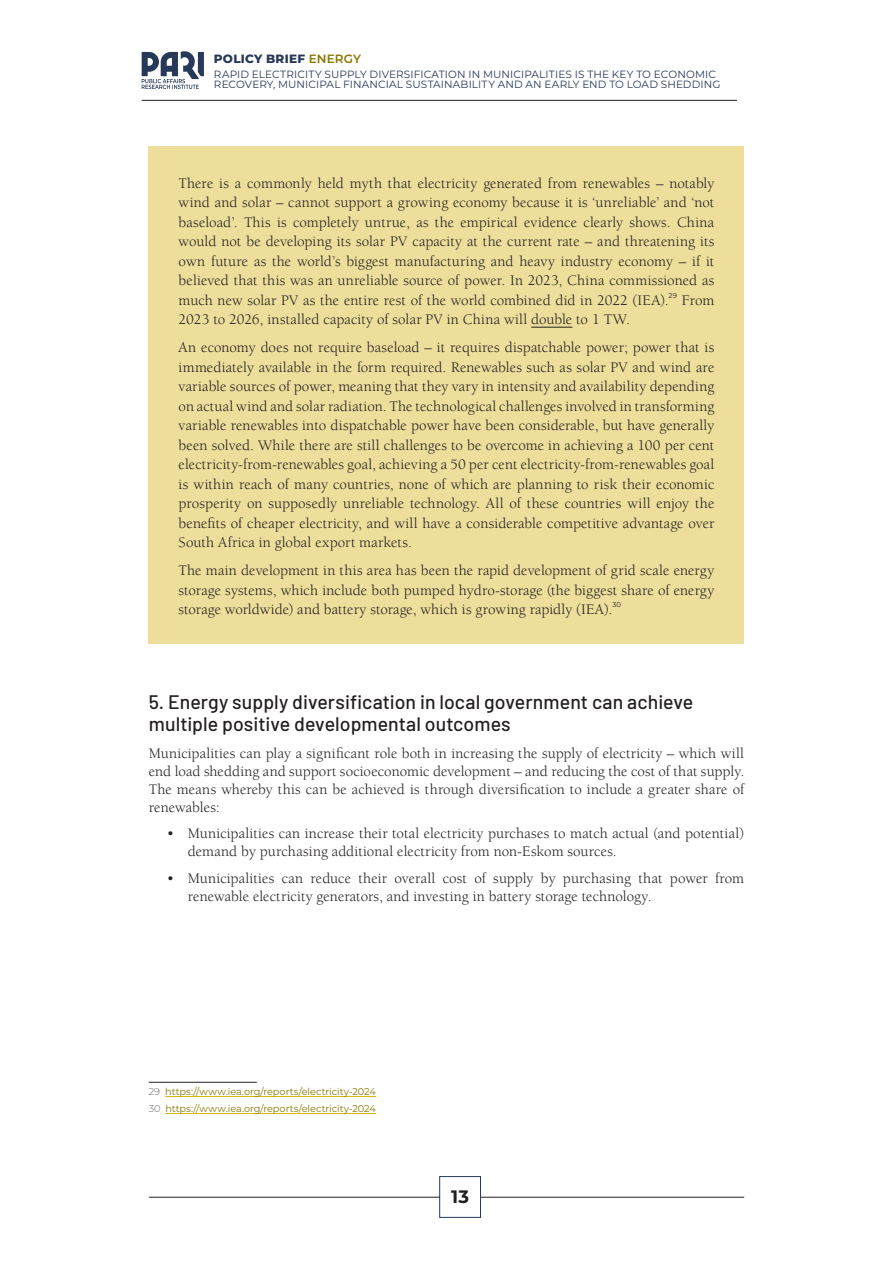
<style>
.page{position:relative;width:893px;height:1263px;background:#fff}
.page>*{position:absolute;margin:0;border:0;box-sizing:border-box;transform-origin:0 0}
.t1{font:500 19.5px/22.5px "Barlow";color:#231f20}
.t2{font:700 18px "Montserrat";color:#231f20}
.t3{font:15px/19.5px "Berkeley";letter-spacing:.005em;color:#231f20;text-align:justify}
.t4{font:800 12px "Montserrat";letter-spacing:.02em;color:#283858}
.t5{font:10.5px/10.5px "Montserrat";letter-spacing:.015em;color:#283858}
.t6{font:9.75px/17px "Montserrat";letter-spacing:-.005em;color:#897700}
.t7{font:7.05px "Montserrat";color:#231f20}
.s1{font-weight:600;color:#897700}
.s2{font-weight:200;color:#231f20}
</style>
<div class="page">
<hr style="left:149px;top:1197px;width:595px;height:1px;background:#231f20">
<div style="left:440px;top:1176px;width:40px;height:41px;background:#fff"></div>
<div style="left:439px;top:1176px;width:42px;height:42px;border:1px solid #283858"></div>
<hr style="left:142px;top:100px;width:595px;height:1px;background:#231f20">
<svg style="left:142px;top:51px;width:62px;height:38px"></svg>
<div style="left:149px;top:147px;width:595px;height:497px;background:#edde9b"></div>
<hr style="left:531px;top:327px;width:41px;height:1px;background:#231f20">
<hr style="left:149px;top:1082px;width:108px;height:1px;background:#231f20">
<hr style="left:165px;top:1096px;width:211px;height:1px;background:#d5b703">
<hr style="left:165px;top:1113px;width:211px;height:1px;background:#d5b703">
<p class="t4" style="left:214px;top:50px;width:149px">POLICY BRIEF <span class="s1">ENERGY</span></p>
<p class="t5" style="left:214px;top:68px;width:508px">RAPID ELECTRICITY SUPPLY DIVERSIFICATION IN MUNICIPALITIES IS THE KEY TO ECONOMIC<br>RECOVERY, MUNICIPAL FINANCIAL SUSTAINABILITY AND AN EARLY END TO LOAD SHEDDING</p>
<p class="t3" style="left:179px;top:173px;width:537px">There is a commonly held myth that electricity generated from renewables – notably wind and solar – cannot support a growing economy because it is ‘unreliable’ and ‘not baseload’. This is completely untrue, as the empirical evidence clearly shows. China would not be developing its solar PV capacity at the current rate – and threatening its own future as the world’s biggest manufacturing and heavy industry economy – if it believed that this was an unreliable source of power. In 2023, China commissioned as much new solar PV as the entire rest of the world combined did in 2022 (IEA).</p>
<p class="t7" style="left:669px;top:290px;width:10px">29</p>
<p class="t3" style="left:682px;top:290px;width:34px">From</p>
<p class="t3" style="left:179px;top:306px;width:537px;line-height:28px">2023 to 2026, installed capacity of solar PV in China will double to 1 TW.<br>An economy does not require baseload – it requires dispatchable power; power that is</p>
<p class="t3" style="left:179px;top:357px;width:537px">immediately available in the form required. Renewables such as solar PV and wind are variable sources of power, meaning that they vary in intensity and availability depending on actual wind and solar radiation. The technological challenges involved in transforming variable renewables into dispatchable power have been considerable, but have generally been solved. While there are still challenges to be overcome in achieving a 100 per cent electricity-from-renewables goal, achieving a 50 per cent electricity-from-renewables goal is within reach of many countries, none of which are planning to risk their economic prosperity on supposedly unreliable technology. All of these countries will enjoy the benefits of cheaper electricity, and will have a considerable competitive advantage over South Africa in global export markets.</p>
<p class="t3" style="left:179px;top:561px;width:537px">The main development in this area has been the rapid development of grid scale energy storage systems, which include both pumped hydro-storage (the biggest share of energy storage worldwide) and battery storage, which is growing rapidly (IEA).</p>
<p class="t7" style="left:612px;top:600px;width:10px">30</p>
<h1 class="t1" style="left:149px;top:689px;width:546px">5. Energy supply diversification in local government can achieve multiple positive developmental outcomes</h1>
<p class="t3" style="left:149px;top:744px;width:597px;line-height:18px">Municipalities can play a significant role both in increasing the supply of electricity – which will end load shedding and support socioeconomic development – and reducing the cost of that supply.<br>The means whereby this can be achieved is through diversification to include a greater share of renewables:</p>
<p class="t3" style="left:188px;top:825px;width:558px;line-height:18px;text-indent:-21px">• Municipalities can increase their total electricity purchases to match actual (and potential) demand by purchasing additional electricity from non-Eskom sources.</p>
<p class="t3" style="left:188px;top:869px;width:558px;line-height:18px;text-indent:-21px">• Municipalities can reduce their overall cost of supply by purchasing that power from renewable electricity generators, and investing in battery storage technology.</p>
<p class="t6" style="left:149px;top:1083px;width:229px"><span class="s2">29</span> https://www.iea.org/reports/electricity-2024<br><span class="s2">30</span> https://www.iea.org/reports/electricity-2024</p>
<p class="t2" style="left:451px;top:1183px;width:19px">13</p>
</div>
